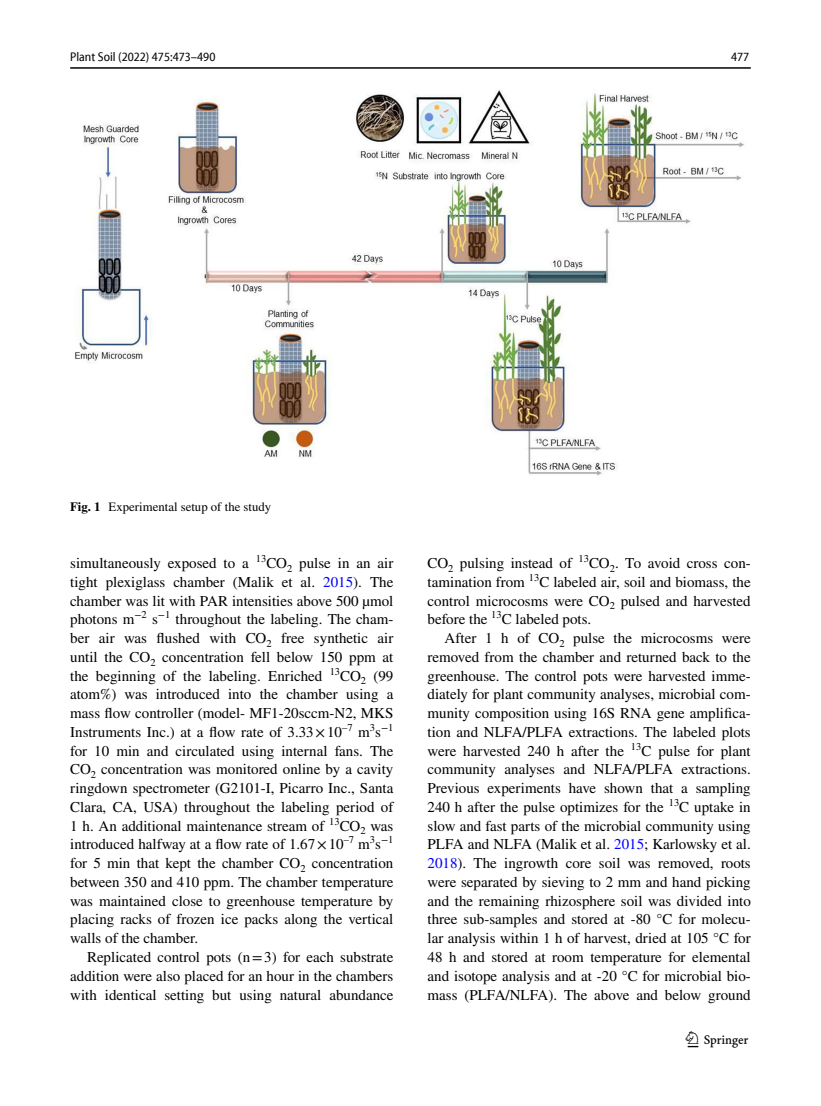
<style>
.page{position:relative;width:821px;height:1106px;background:#fff}
.page>*{position:absolute;margin:0;border:0;box-sizing:border-box;transform-origin:0 0}
.t1{font:22.5px "Springnew Regular 3";color:#000}
.t2{font:15px/18.8px "STIX";color:#000;text-align:justify}
.t3{font:12.75px "STIX";color:#000}
.t4{font:semi-condensed 12.75px "Myriad Pro Unic";color:#000}
.t5{font:12.75px "Myriad Pro Unic Semi Condensed 2";color:#000}
.s1{font-weight:700}
.s2{color:#00f}
</style>
<div class="page">
<hr style="left:70px;top:67px;width:680px;height:2px;background:#000">
<img style="left:75px;top:90px;width:669px;height:385px">
<p class="t4" style="left:70px;top:52px;width:147px">Plant Soil (2022) 475:473–490</p>
<p class="t5" style="left:731px;top:52px;width:20px">477</p>
<p class="t3" style="left:70px;top:497px;width:202px"><span class="s1">Fig. 1</span> Experimental setup of the study</p>
<p class="t2" style="left:70px;top:554px;width:325px">simultaneously exposed to a <sup>13</sup>CO<sub>2</sub> pulse in an air tight plexiglass chamber (Malik et al. <span class="s2">2015</span>). The chamber was lit with PAR intensities above 500 µmol photons m<sup>−2</sup> s<sup>−1</sup> throughout the labeling. The cham&shy;ber air was flushed with CO<sub>2</sub> free synthetic air until the CO<sub>2</sub> concentration fell below 150 ppm at the beginning of the labeling. Enriched <sup>13</sup>CO<sub>2</sub> (99 atom%) was introduced into the chamber using a mass flow controller (model- MF1-20sccm-N2, MKS Instruments Inc.) at a flow rate of 3.33× -10<sup>–7</sup> m<sup>3</sup>s<sup>−1 </sup>for 10 min and circulated using internal fans. The CO<sub>2</sub> concentration was monitored online by a cavity ringdown spectrometer (G2101-I, Picarro Inc., Santa Clara, CA, USA) throughout the labeling period of 1 h. An additional maintenance stream of <sup>13</sup>CO<sub>2</sub> was introduced halfway at a flow rate of 1.67× -10<sup>–7</sup> m<sup>3</sup>s<sup>−1 </sup>for 5 min that kept the chamber CO<sub>2</sub> concentration between 350 and 410 ppm. The chamber temperature was maintained close to greenhouse temperature by placing racks of frozen ice packs along the vertical walls of the chamber.</p>
<p class="t2" style="left:70px;top:948px;width:325px;text-indent:17px">Replicated control pots (n=3) for each substrate addition were also placed for an hour in the chambers with identical setting but using natural abundance</p>
<p class="t2" style="left:427px;top:554px;width:325px">CO<sub>2</sub> pulsing instead of <sup>13</sup>CO<sub>2</sub>. To avoid cross con&shy;tamination from <sup>13</sup>C labeled air, soil and biomass, the control microcosms were CO<sub>2</sub> pulsed and harvested before the <sup>13</sup>C labeled pots.</p>
<p class="t2" style="left:427px;top:629px;width:325px;text-indent:17px">After 1 h of CO<sub>2</sub> pulse the microcosms were removed from the chamber and returned back to the greenhouse. The control pots were harvested imme&shy;diately for plant community analyses, microbial com&shy;munity composition using 16S RNA gene amplifica&shy;tion and NLFA/PLFA extractions. The labeled plots were harvested 240 h after the <sup>13</sup>C pulse for plant community analyses and NLFA/PLFA extractions.<br>Previous experiments have shown that a sampling 240 h after the pulse optimizes for the <sup>13</sup>C uptake in slow and fast parts of the microbial community using PLFA and NLFA (Malik et al. <span class="s2">2015</span>; Karlowsky et al.<br><span class="s2">2018</span>). The ingrowth core soil was removed, roots were separated by sieving to 2 mm and hand picking and the remaining rhizosphere soil was divided into three sub-samples and stored at -80 °C for molecu&shy;lar analysis within 1 h of harvest, dried at 105 °C for 48 h and stored at room temperature for elemental and isotope analysis and at -20 °C for microbial bio&shy;mass (PLFA/NLFA). The above and below ground</p>
<h1 class="t1" style="left:687px;top:1031px;width:62px">1 3</h1>
</div>
